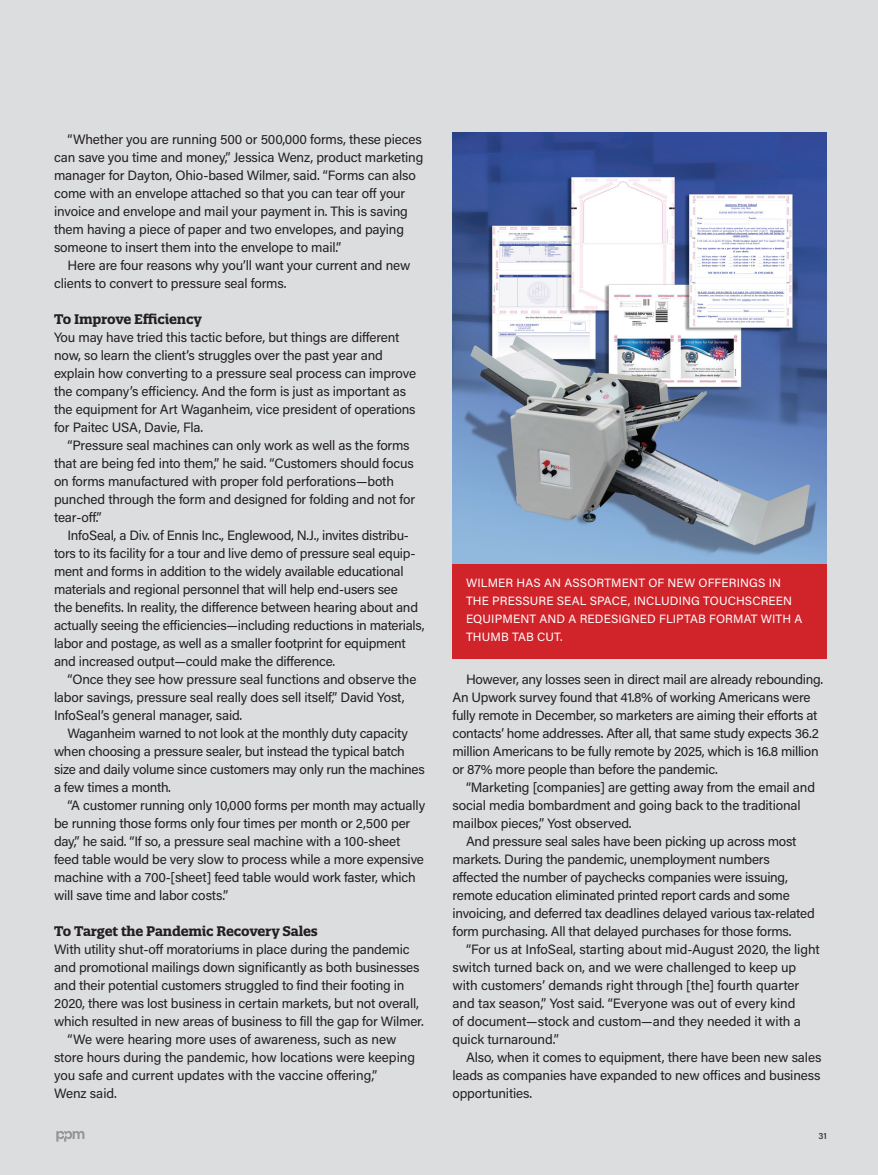
<style>
.page{position:relative;width:878px;height:1175px;background:#fff}
.page>*{position:absolute;margin:0;border:0;box-sizing:border-box;transform-origin:0 0}
.t1{font:13.5px/18px "Acumin Pro";letter-spacing:-.015em;color:#231f20}
.t2{font:700 13.5px "Quatro Slab";letter-spacing:-.01em;color:#231f20}
.t3{font:12px/18px "Acumin Pro";letter-spacing:.01em;color:#fff}
.t4{font:500 9px "Acumin Pro";color:#231f20}
</style>
<div class="page">
<div style="left:0;top:0;width:878px;height:1174px;background:#dcdddf"></div>
<svg style="left:56px;top:1131px;width:28px;height:10px"></svg>
<img style="left:452px;top:132px;width:374px;height:432px">
<div style="left:452px;top:564px;width:374px;height:95px;background:#d1232a"></div>
<p class="t1" style="left:54px;top:130px;width:371px;text-indent:14px">“Whether you are running 500 or 500,000 forms, these pieces can save you time and money,” Jessica Wenz, product marketing manager for Dayton, Ohio-based Wilmer, said. “Forms can also come with an envelope attached so that you can tear off your invoice and envelope and mail your payment in. This is saving them having a piece of paper and two envelopes, and paying someone to insert them into the envelope to mail.”</p>
<p class="t1" style="left:54px;top:256px;width:358px;text-indent:14px">Here are four reasons why you’ll want your current and new clients to convert to pressure seal forms.</p>
<p class="t2" style="left:54px;top:311px;width:149px">To Improve Efficiency</p>
<p class="t1" style="left:54px;top:328px;width:364px">You may have tried this tactic before, but things are different now, so learn the client’s struggles over the past year and explain how converting to a pressure seal process can improve the company’s efficiency. And the form is just as important as the equipment for Art Waganheim, vice president of operations for Paitec USA, Davie, Fla.</p>
<p class="t1" style="left:54px;top:436px;width:363px;text-indent:14px">“Pressure seal machines can only work as well as the forms that are being fed into them,” he said. “Customers should focus on forms manufactured with proper fold perforations—both punched through the form and designed for folding and not for tear-off.”</p>
<p class="t1" style="left:54px;top:526px;width:372px;text-indent:14px">InfoSeal, a Div. of Ennis Inc., Englewood, N.J., invites distribu&shy;tors to its facility for a tour and live demo of pressure seal equip&shy;ment and forms in addition to the widely available educational materials and regional personnel that will help end-users see<br>the benefits. In reality, the difference between hearing about and actually seeing the efficiencies—including reductions in materials, labor and postage, as well as a smaller footprint for equipment and increased output—could make the difference.</p>
<p class="t1" style="left:54px;top:670px;width:364px;text-indent:14px">“Once they see how pressure seal functions and observe the labor savings, pressure seal really does sell itself,” David Yost,<br>InfoSeal’s general manager, said.</p>
<p class="t1" style="left:54px;top:724px;width:372px;text-indent:14px">Waganheim warned to not look at the monthly duty capacity when choosing a pressure sealer, but instead the typical batch size and daily volume since customers may only run the machines a few times a month.</p>
<p class="t1" style="left:54px;top:796px;width:372px;text-indent:14px">“A customer running only 10,000 forms per month may actually be running those forms only four times per month or 2,500 per day,” he said. “If so, a pressure seal machine with a 100-sheet feed table would be very slow to process while a more expensive machine with a 700-[sheet] feed table would work faster, which will save time and labor costs.”</p>
<p class="t2" style="left:54px;top:922px;width:265px">To Target the Pandemic Recovery Sales</p>
<p class="t1" style="left:54px;top:940px;width:357px">With utility shut-off moratoriums in place during the pandemic</p>
<p class="t1" style="left:54px;top:958px;width:367px">and promotional mailings down significantly as both businesses</p>
<p class="t1" style="left:54px;top:976px;width:352px">and their potential customers struggled to find their footing in</p>
<p class="t1" style="left:54px;top:994px;width:366px">2020, there was lost business in certain markets, but not overall,</p>
<p class="t1" style="left:54px;top:1012px;width:371px">which resulted in new areas of business to fill the gap for Wilmer.</p>
<p class="t1" style="left:68px;top:1030px;width:330px">“We were hearing more uses of awareness, such as new</p>
<p class="t1" style="left:54px;top:1048px;width:362px">store hours during the pandemic, how locations were keeping</p>
<p class="t1" style="left:54px;top:1066px;width:325px">you safe and current updates with the vaccine offering,”</p>
<p class="t1" style="left:54px;top:1084px;width:64px">Wenz said.</p>
<p class="t3" style="left:466px;top:573px;width:338px">WILMER HAS AN ASSORTMENT OF NEW OFFERINGS IN THE PRESSURE SEAL SPACE, INCLUDING TOUCHSCREEN EQUIPMENT AND A REDESIGNED FLIPTAB FORMAT WITH A THUMB TAB CUT.</p>
<p class="t1" style="left:452px;top:670px;width:372px;text-indent:14px">However, any losses seen in direct mail are already rebounding.<br>An Upwork survey found that 41.8% of working Americans were fully remote in December, so marketers are aiming their efforts at contacts’ home addresses. After all, that same study expects 36.2 million Americans to be fully remote by 2025, which is 16.8 million or 87% more people than before the pandemic.</p>
<p class="t1" style="left:452px;top:777px;width:364px;text-indent:14px">“Marketing [companies] are getting away from the email and social media bombardment and going back to the traditional mailbox pieces,” Yost observed.</p>
<p class="t1" style="left:452px;top:831px;width:364px;text-indent:14px">And pressure seal sales have been picking up across most markets. During the pandemic, unemployment numbers affected the number of paychecks companies were issuing, remote education eliminated printed report cards and some invoicing, and deferred tax deadlines delayed various tax-related form purchasing. All that delayed purchases for those forms.</p>
<p class="t1" style="left:452px;top:939px;width:369px;text-indent:14px">“For us at InfoSeal, starting about mid-August 2020, the light switch turned back on, and we were challenged to keep up with customers’ demands right through [the] fourth quarter and tax season,” Yost said. “Everyone was out of every kind<br>of document—stock and custom—and they needed it with a quick turnaround.”</p>
<p class="t1" style="left:452px;top:1047px;width:370px;text-align:justify;text-indent:14px">Also, when it comes to equipment, there have been new sales leads as companies have expanded to new offices and business opportunities.</p>
<p class="t4" style="left:818px;top:1129px;width:10px">31</p>
</div>
